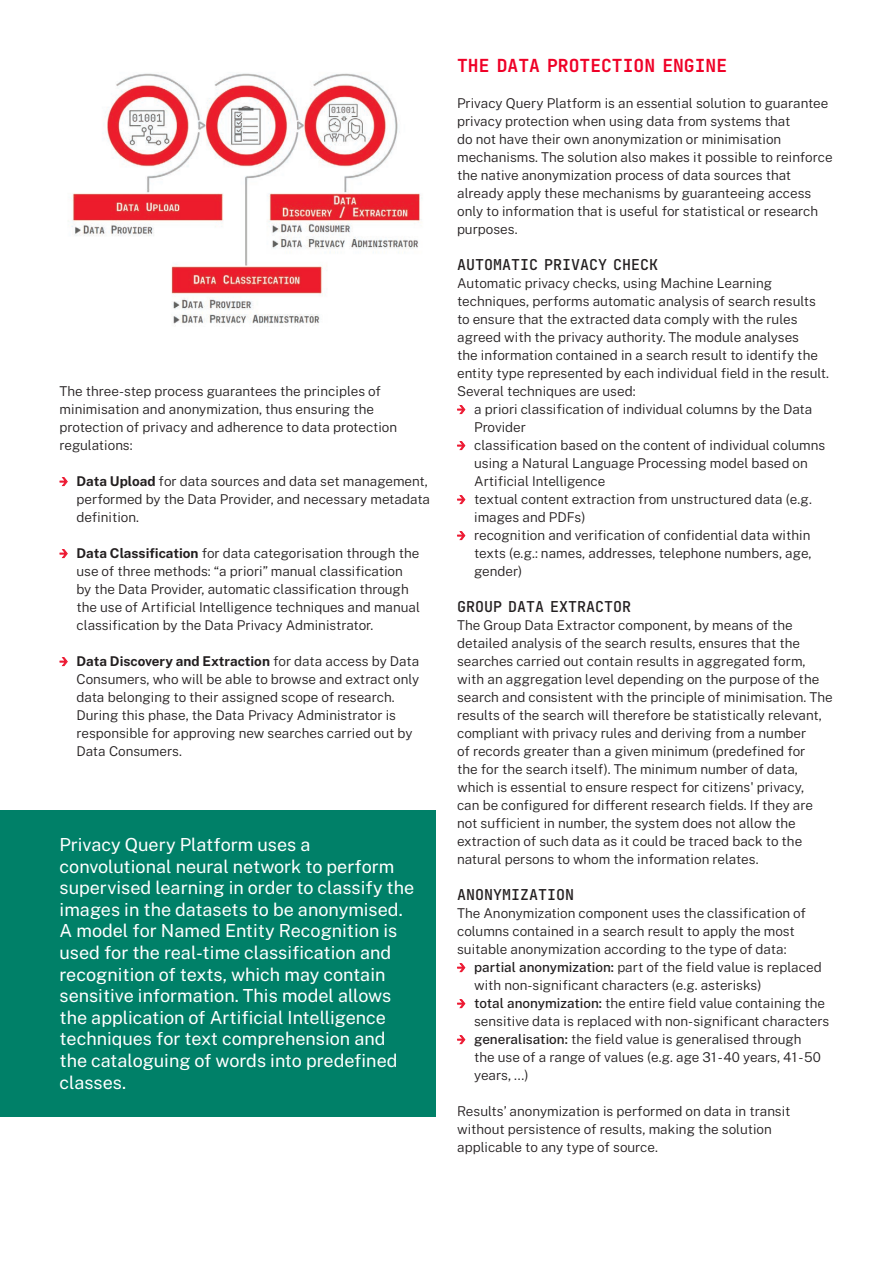
<style>
.page{position:relative;width:893px;height:1263px;background:#fff}
.page>*{position:absolute;margin:0;border:0;box-sizing:border-box;transform-origin:0 0}
.Testo_big_-_12_auto{font:18px/21.6px "Public Sans";color:#fff}
.Titolo_1_-_12_auto{font:18px "Tekne LDO Variable";color:#ef0027}
.Titolo_2_-_10_auto{font:600 15px "Tekne LDO";color:#231f20}
.Testo_-_9_auto{font:300 13.5px/18px "Public Sans";color:#231f20}
.s1{font-weight:700}
.s2{font-weight:500}
</style>
<div class="page">
<div style="left:0;top:810px;width:436px;height:306px;background:#008068"></div>
<img style="left:71px;top:73px;width:351px;height:251px">
<p class="Testo_-_9_auto" style="left:60px;top:381px;width:339px">The three-step process guarantees the principles of minimisation and anonymization, thus ensuring the protection of privacy and adherence to data protection regulations:</p>
<p class="Testo_-_9_auto" style="left:77px;top:471px;width:355px"><span class="s1">Data Upload</span> for data sources and data set management, performed by the Data Provider, and necessary metadata definition.</p>
<p class="Testo_-_9_auto" style="left:77px;top:543px;width:345px"><span class="s1">Data Classification</span> for data categorisation through the use of three methods: “a priori” manual classification by the Data Provider, automatic classification through the use of Artificial Intelligence techniques and manual classification by the Data Privacy Administrator.</p>
<p class="Testo_-_9_auto" style="left:77px;top:651px;width:344px"><span class="s1">Data Discovery and Extraction</span> for data access by Data Consumers, who will be able to browse and extract only data belonging to their assigned scope of research.<br>During this phase, the Data Privacy Administrator is responsible for approving new searches carried out by Data Consumers.</p>
<p class="Testo_big_-_12_auto" style="left:60px;top:832px;width:356px">Privacy Query Platform uses a convolutional neural network to perform supervised learning in order to classify the images in the datasets to be anonymised.<br>A model for Named Entity Recognition is used for the real-time classification and recognition of texts, which may contain sensitive information. This model allows the application of Artificial Intelligence techniques for text comprehension and the cataloguing of words into predefined classes.</p>
<p class="Titolo_1_-_12_auto" style="left:457px;top:52px;width:272px">THE DATA PROTECTION ENGINE</p>
<p class="Testo_-_9_auto" style="left:457px;top:93px;width:377px">Privacy Query Platform is an essential solution to guarantee privacy protection when using data from systems that<br>do not have their own anonymization or minimisation mechanisms. The solution also makes it possible to reinforce the native anonymization process of data sources that already apply these mechanisms by guaranteeing access only to information that is useful for statistical or research purposes.</p>
<p class="Titolo_2_-_10_auto" style="left:457px;top:253px;width:203px">AUTOMATIC PRIVACY CHECK</p>
<p class="Testo_-_9_auto" style="left:457px;top:273px;width:374px">Automatic privacy checks, using Machine Learning techniques, performs automatic analysis of search results to ensure that the extracted data comply with the rules agreed with the privacy authority. The module analyses<br>the information contained in a search result to identify the entity type represented by each individual field in the result.<br>Several techniques are used:</p>
<p class="Testo_-_9_auto" style="left:474px;top:399px;width:340px">a priori classification of individual columns by the Data<br>Provider</p>
<p class="Testo_-_9_auto" style="left:474px;top:435px;width:353px">classification based on the content of individual columns using a Natural Language Processing model based on<br>Artificial Intelligence</p>
<p class="Testo_-_9_auto" style="left:474px;top:489px;width:339px">textual content extraction from unstructured data (e.g. images and PDFs)</p>
<p class="Testo_-_9_auto" style="left:474px;top:525px;width:339px;text-align:justify">recognition and verification of confidential data within texts (e.g.: names, addresses, telephone numbers, age, gender)</p>
<p class="Titolo_2_-_10_auto" style="left:457px;top:595px;width:175px">GROUP DATA EXTRACTOR</p>
<p class="Testo_-_9_auto" style="left:457px;top:615px;width:377px">The Group Data Extractor component, by means of the detailed analysis of the search results, ensures that the searches carried out contain results in aggregated form, with an aggregation level depending on the purpose of the search and consistent with the principle of minimisation. The results of the search will therefore be statistically relevant, compliant with privacy rules and deriving from a number<br>of records greater than a given minimum (predefined for<br>the for the search itself). The minimum number of data, which is essential to ensure respect for citizens' privacy,<br>can be configured for different research fields. If they are not sufficient in number, the system does not allow the extraction of such data as it could be traced back to the natural persons to whom the information relates.</p>
<p class="Titolo_2_-_10_auto" style="left:457px;top:883px;width:118px">ANONYMIZATION</p>
<p class="Testo_-_9_auto" style="left:457px;top:903px;width:350px">The Anonymization component uses the classification of columns contained in a search result to apply the most suitable anonymization according to the type of data:</p>
<p class="Testo_-_9_auto" style="left:474px;top:957px;width:349px"><span class="s2">partial anonymization:</span> part of the field value is replaced with non-significant characters (e.g. asterisks)</p>
<p class="Testo_-_9_auto" style="left:474px;top:993px;width:357px"><span class="s2">total anonymization:</span> the entire field value containing the sensitive data is replaced with non-significant characters</p>
<p class="Testo_-_9_auto" style="left:474px;top:1029px;width:348px"><span class="s2">generalisation:</span> the field value is generalised through the use of a range of values (e.g. age 31 -40 years, 41 -50 years, ...)</p>
<p class="Testo_-_9_auto" style="left:457px;top:1101px;width:335px">Results’ anonymization is performed on data in transit without persistence of results, making the solution applicable to any type of source.</p>
</div>
